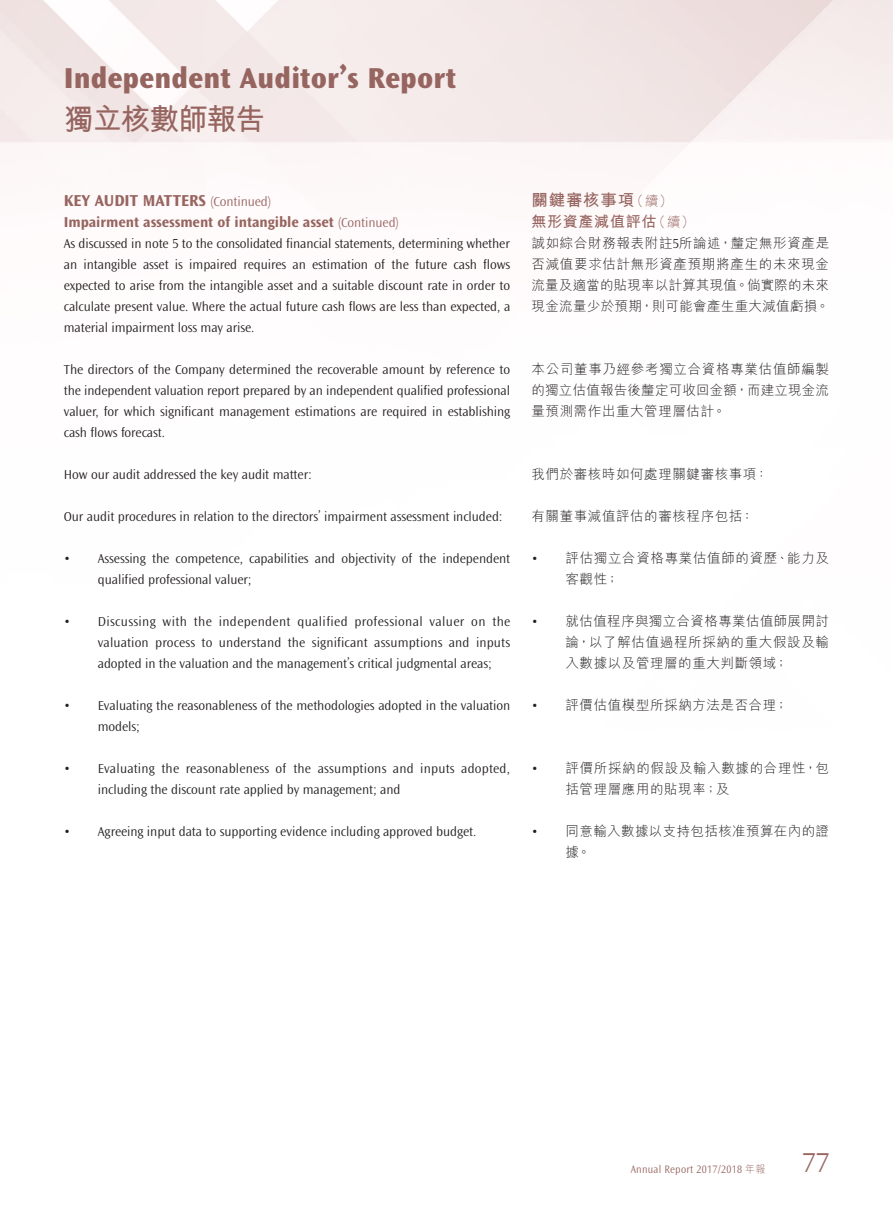
<style>
.page{position:relative;width:893px;height:1212px;background:#fff}
.page>*{position:absolute;margin:0;border:0;box-sizing:border-box;transform-origin:0 0}
.t1{font:800 30px "Ocean Sans Std";color:#976560}
.t2{font:700 30px "M Hei HK";letter-spacing:-.05em;color:#976560}
.t3{font:300 28.5px "Ocean Sans Std";color:#976560}
.Heading_1{font:700 16.5px "Ocean Sans Std";letter-spacing:-.005em;color:#976560}
.C_Heading_1{font:700 16.5px "M Hei HK";letter-spacing:.045em;color:#976560}
.Heading_2{font:700 15px "Ocean Sans Std";letter-spacing:-.005em;color:#976560}
.C_Heading_2{font:700 15px "M Hei HK";letter-spacing:.045em;color:#976560}
.Body_Text{font:300 13.5px/21px "Ocean Sans Std";letter-spacing:-.005em;color:#231f20;text-align:justify}
.Body_Text-2{font:300 13.5px/21px "M Hei HK";letter-spacing:.045em;color:#231f20;text-align:justify}
.Body_Text-3{font:300 13.5px/21px "Ocean Sans Std";letter-spacing:.015em;color:#231f20}
.t4{font:300 11.25px "Ocean Sans Std";letter-spacing:.025em;color:#976560;scale:.93 1}
.s1{font-weight:300;font-size:13.5px}
.s2{font-family:"Ocean Sans Std"}
.s3{font-family:"M Hei HK";font-size:10.5px}
</style>
<div class="page">
<h1 class="t1" style="left:64px;top:61px;width:394px">Independent Auditor’s Report</h1>
<h1 class="t2" style="left:64px;top:97px;width:203px">獨立核數師報告</h1>
<p class="Heading_1" style="left:64px;top:191px;width:209px">KEY AUDIT MATTERS <span class="s1">(Continued)</span></p>
<p class="Heading_2" style="left:64px;top:214px;width:337px">Impairment assessment of intangible asset <span class="s1">(Continued)</span></p>
<p class="Body_Text" style="left:64px;top:233px;width:448px">As discussed in note 5 to the consolidated financial statements, determining whether an intangible asset is impaired requires an estimation of the future cash flows expected to arise from the intangible asset and a suitable discount rate in order to calculate present value. Where the actual future cash flows are less than expected, a material impairment loss may arise.</p>
<p class="Body_Text" style="left:64px;top:359px;width:448px">The directors of the Company determined the recoverable amount by reference to the independent valuation report prepared by an independent qualified professional valuer, for which significant management estimations are required in establishing cash flows forecast.</p>
<p class="Body_Text" style="left:64px;top:464px;width:250px">How our audit addressed the key audit matter:</p>
<p class="Body_Text" style="left:64px;top:506px;width:440px">Our audit procedures in relation to the directors’ impairment assessment included:</p>
<p class="Body_Text" style="left:98px;top:548px;width:414px;text-indent:-34px">• Assessing the competence, capabilities and objectivity of the independent qualified professional valuer;</p>
<p class="Body_Text" style="left:98px;top:611px;width:414px;text-indent:-34px">• Discussing with the independent qualified professional valuer on the valuation process to understand the significant assumptions and inputs adopted in the valuation and the management’s critical judgmental areas;</p>
<p class="Body_Text" style="left:98px;top:695px;width:414px;text-indent:-34px">• Evaluating the reasonableness of the methodologies adopted in the valuation models;</p>
<p class="Body_Text-3" style="left:98px;top:758px;width:414px;text-indent:-34px">• Evaluating the reasonableness of the assumptions and inputs adopted, including the discount rate applied by management; and</p>
<p class="Body_Text" style="left:64px;top:821px;width:414px">• Agreeing input data to supporting evidence including approved budget.</p>
<p class="C_Heading_1" style="left:531px;top:188px;width:143px">關鍵審核事項<span class="s1">（續）</span></p>
<p class="C_Heading_2" style="left:531px;top:211px;width:165px">無形資產減值評估<span class="s1">（續）</span></p>
<p class="Body_Text-2" style="left:531px;top:232px;width:299px">誠如綜合財務報表附註<span class="s2">5</span>所論述，釐定無形資產是否減值要求估計無形資產預期將產生的未來現金流量及適當的貼現率以計算其現值。倘實際的未來現金流量少於預期，則可能會產生重大減值虧損。</p>
<p class="Body_Text-2" style="left:531px;top:358px;width:299px">本公司董事乃經參考獨立合資格專業估值師編製的獨立估值報告後釐定可收回金額，而建立現金流量預測需作出重大管理層估計。</p>
<p class="Body_Text-2" style="left:531px;top:463px;width:238px">我們於審核時如何處理關鍵審核事項：</p>
<p class="Body_Text-2" style="left:531px;top:505px;width:224px">有關董事減值評估的審核程序包括：</p>
<p class="Body_Text-2" style="left:566px;top:547px;width:265px;text-indent:-34px"><span class="s2">•</span> 評估獨立合資格專業估值師的資歷、能力及客觀性；</p>
<p class="Body_Text-2" style="left:566px;top:610px;width:265px;text-indent:-34px"><span class="s2">•</span> 就估值程序與獨立合資格專業估值師展開討論，以了解估值過程所採納的重大假設及輸入數據以及管理層的重大判斷領域；</p>
<p class="Body_Text-2" style="left:531px;top:694px;width:258px"><span class="s2">•</span> 評價估值模型所採納方法是否合理；</p>
<p class="Body_Text-2" style="left:566px;top:757px;width:265px;text-indent:-34px"><span class="s2">•</span> 評價所採納的假設及輸入數據的合理性，包括管理層應用的貼現率；及</p>
<p class="Body_Text-2" style="left:566px;top:820px;width:265px;text-indent:-34px"><span class="s2">•</span> 同意輸入數據以支持包括核准預算在內的證據。</p>
<p class="t4" style="left:631px;top:1163px;width:146px">Annual Report 2017/2018 <span class="s3">年報</span></p>
<h2 class="t3" style="left:802px;top:1146px;width:29px">77</h2>
</div>
